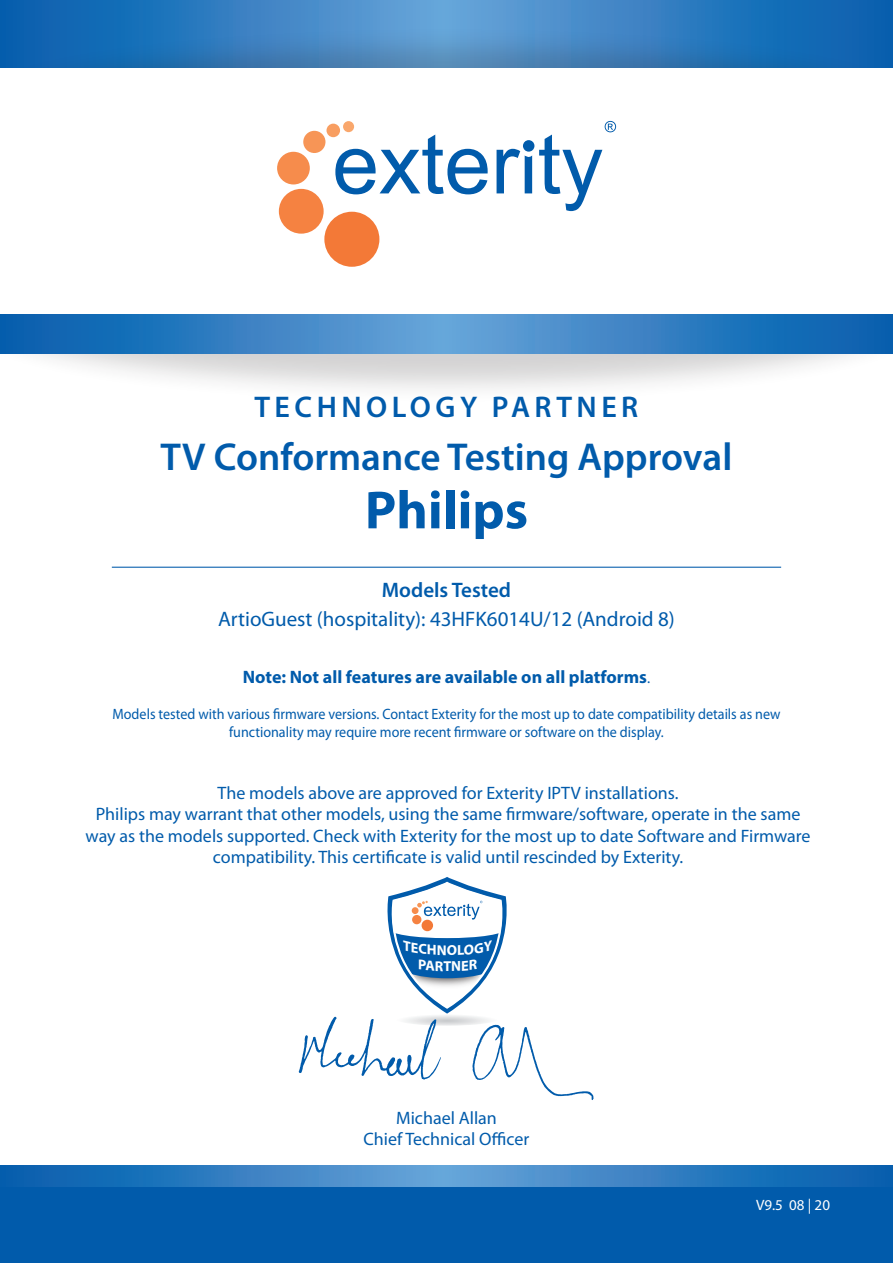
<style>
.page{position:relative;width:893px;height:1263px;background:#fff}
.page>*{position:absolute;margin:0;border:0;box-sizing:border-box;transform-origin:0 0}
.t1{font:700 54px "Myriad Pro";color:#015bab}
.t2{font:600 39px "Myriad Pro";color:#015bab}
.t3{font:600 30px "Myriad Pro";letter-spacing:.15em;color:#015bab}
.Items{font:21px "Myriad Pro";color:#015bab}
.t4{font:600 21px "Myriad Pro";color:#015bab}
.t5{font:18px/21.6px "Myriad Pro";color:#015bab;text-align:center}
.t6{font:700 18px "Myriad Pro";color:#015bab}
.t7{font:15px/18px "Myriad Pro";color:#015bab;text-align:center;scale:.94 1}
.bodytxt{font:15px "Myriad Pro";color:#fff}
.t8{font:700 14.4px "Myriad Pro";color:#fff}
.s1{font-weight:400;font-size:15px}
</style>
<div class="page">
<svg style="left:0;top:0;width:893px;height:26px;background:#337fc1"></svg>
<div style="left:0;top:26px;width:893px;height:175px;background:#231f20;opacity:.2"></div>
<div style="left:0;top:229px;width:893px;height:176px;background:#231f20;opacity:.2"></div>
<div style="left:0;top:68px;width:893px;height:272px;background:#fff"></div>
<div style="left:0;top:1184px;width:893px;height:79px;background:#015bab"></div>
<svg style="left:0;top:1165px;width:893px;height:21px;background:#337fc1"></svg>
<img style="left:298px;top:1016px;width:296px;height:84px">
<div style="left:343px;top:121px;width:11px;height:11px;background:#f9a76c;border-radius:50%"></div>
<div style="left:326px;top:124px;width:14px;height:13px;background:#f89e61;border-radius:50%"></div>
<div style="left:303px;top:131px;width:23px;height:22px;background:#f79556;border-radius:50%"></div>
<div style="left:277px;top:152px;width:33px;height:32px;background:#f68c4c;border-radius:50%"></div>
<div style="left:279px;top:189px;width:45px;height:45px;background:#f58241;border-radius:50%"></div>
<div style="left:324px;top:212px;width:55px;height:55px;background:#f37937;border-radius:50%"></div>
<svg style="left:335px;top:135px;width:153px;height:59px"></svg>
<svg style="left:539px;top:121px;width:77px;height:90px"></svg>
<div style="left:523px;top:140px;width:11px;height:12px;background:#015bab;border-radius:50%"></div>
<svg style="left:497px;top:149px;width:35px;height:44px"></svg>
<svg style="left:0;top:315px;width:893px;height:38px;background:#337fc1"></svg>
<hr style="left:112px;top:567px;width:669px;height:1px;background:#015bab">
<svg style="left:383px;top:877px;width:127px;height:149px"></svg>
<p class="t3" style="left:254px;top:388px;width:385px">TECHNOLOGY PARTNER</p>
<p class="t2" style="left:160px;top:432px;width:573px">TV Conformance Testing Approval</p>
<p class="t1" style="left:365px;top:475px;width:165px">Philips</p>
<p class="t4" style="left:382px;top:577px;width:131px">Models Tested</p>
<p class="Items" style="left:218px;top:605px;width:458px">ArtioGuest (hospitality): 43HFK6014U/12 (Android 8)</p>
<p class="t6" style="left:243px;top:665px;width:409px">Note: Not all features are available on all platforms<span class="s1">.</span></p>
<p class="t7" style="left:112px;top:704px;width:712px">Models tested with various firmware versions. Contact Exterity for the most up to date compatibility details as new functionality may require more recent firmware or software on the display.</p>
<p class="t5" style="left:218px;top:781px;width:462px">The models above are approved for Exterity IPTV installations.</p>
<p class="t5" style="left:86px;top:803px;width:727px">Philips may warrant that other models, using the same firmware/software, operate in the same way as the models supported. Check with Exterity for the most up to date Software and Firmware compatibility. This certificate is valid until rescinded by Exterity.</p>
<p class="t8" style="left:443px;top:957px;width:9px">T</p>
<p class="t5" style="left:396px;top:1106px;width:102px">Michael Allan</p>
<p class="t5" style="left:363px;top:1128px;width:167px">Chief Technical Officer</p>
<p class="bodytxt" style="left:756px;top:1195px;width:75px">V9.5 08 | 20</p>
</div>
